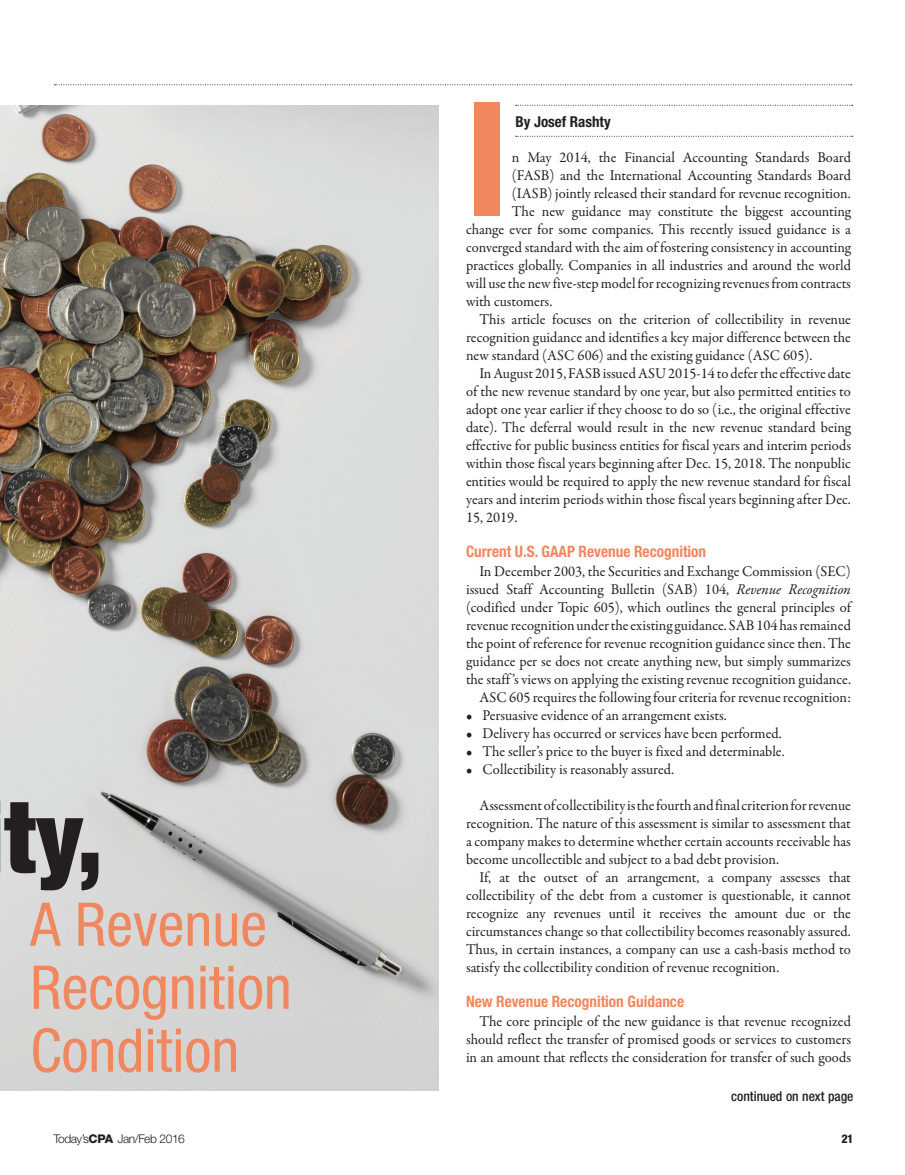
<style>
.page{position:relative;width:905px;height:1175px;background:#fff}
.page>*{position:absolute;margin:0;border:0;box-sizing:border-box;transform-origin:0 0}
.t1{font:800 condensed 158.85px "Helvetica Neue LT Std";color:#f1875f}
.t2{font:900 condensed 100.65px "Helvetica Neue LT Std";color:#231f20}
.Headlines{font:condensed 60.3px/63px "Helvetica Neue LT Std";color:#f1875f}
.Subheader_Feature_1{font:700 condensed 15.75px "Helvetica Neue LT Std";color:#f1875f}
.TCPA_BodyCopy{font:15px/18px "Garamond Premr Pro";color:#231f20;text-align:justify}
.By_Line{font:700 condensed 15px "Helvetica Neue LT Std";color:#231f20}
.t3{font:500 condensed 13.5px "Helvetica Neue LT Std";color:#231f20}
.t4{font:300 12px "Helvetica Neue LT Std";letter-spacing:-.04em;color:#231f20}
.t5{font:800 condensed 12px "Helvetica Neue LT Std";color:#231f20}
.s1{font-style:italic}
.s2{font-weight:800}
</style>
<div class="page">
<img style="left:0;top:105px;width:439px;height:985px">
<svg style="left:516px;top:105px;width:336px;height:1px"></svg>
<svg style="left:516px;top:136px;width:336px;height:1px"></svg>
<svg style="left:54px;top:84px;width:797px;height:1px"></svg>
<h2 class="t2" style="left:4px;top:774px;width:100px">ty,</h2>
<p class="Headlines" style="left:30px;top:892px;width:263px">A Revenue<br>Recognition<br>Condition</p>
<p class="t1" style="left:466px;top:61px;width:44px">I</p>
<p class="By_Line" style="left:515px;top:112px;width:97px">By Josef Rashty</p>
<p class="TCPA_BodyCopy" style="left:512px;top:149px;width:340px">n May 2014, the Financial Accounting Standards Board</p>
<p class="TCPA_BodyCopy" style="left:512px;top:167px;width:340px">(FASB) and the International Accounting Standards Board</p>
<p class="TCPA_BodyCopy" style="left:512px;top:185px;width:340px">(IASB) jointly released their standard for revenue recognition.</p>
<p class="TCPA_BodyCopy" style="left:512px;top:203px;width:340px">The new guidance may constitute the biggest accounting</p>
<p class="TCPA_BodyCopy" style="left:466px;top:221px;width:386px">change ever for some companies. This recently issued guidance is a</p>
<p class="TCPA_BodyCopy" style="left:466px;top:239px;width:386px">converged standard with the aim of fostering consistency in accounting</p>
<p class="TCPA_BodyCopy" style="left:466px;top:257px;width:386px">practices globally. Companies in all industries and around the world</p>
<p class="TCPA_BodyCopy" style="left:466px;top:275px;width:386px">will use the new five-step model for recognizing revenues from contracts</p>
<p class="TCPA_BodyCopy" style="left:466px;top:293px;width:88px">with customers.</p>
<p class="TCPA_BodyCopy" style="left:466px;top:311px;width:386px;text-indent:14px">This article focuses on the criterion of collectibility in revenue recognition guidance and identifies a key major difference between the new standard (ASC 606) and the existing guidance (ASC 605).</p>
<p class="TCPA_BodyCopy" style="left:466px;top:365px;width:386px;text-indent:14px">In August 2015, FASB issued ASU 2015-14 to defer the effective date of the new revenue standard by one year, but also permitted entities to adopt one year earlier if they choose to do so (i.e., the original effective date). The deferral would result in the new revenue standard being effective for public business entities for fiscal years and interim periods within those fiscal years beginning after Dec. 15, 2018. The nonpublic entities would be required to apply the new revenue standard for fiscal years and interim periods within those fiscal years beginning after Dec.<br>15, 2019.</p>
<p class="Subheader_Feature_1" style="left:466px;top:541px;width:242px">Current U.S. GAAP Revenue Recognition</p>
<p class="TCPA_BodyCopy" style="left:466px;top:563px;width:386px;text-indent:14px">In December 2003, the Securities and Exchange Commission (SEC) issued Staff Accounting Bulletin (SAB) 104, <span class="s1">Revenue Recognition </span>(codified under Topic 605), which outlines the general principles of revenue recognition under the existing guidance. SAB 104 has remained the point of reference for revenue recognition guidance since then. The guidance per se does not create anything new, but simply summarizes the staff ’s views on applying the existing revenue recognition guidance.</p>
<p class="TCPA_BodyCopy" style="left:479px;top:689px;width:373px">ASC 605 requires the following four criteria for revenue recognition:</p>
<p class="TCPA_BodyCopy" style="left:466px;top:707px;width:262px">• Persuasive evidence of an arrangement exists.</p>
<p class="TCPA_BodyCopy" style="left:466px;top:725px;width:317px">• Delivery has occurred or services have been performed.</p>
<p class="TCPA_BodyCopy" style="left:466px;top:743px;width:320px">• The seller’s price to the buyer is fixed and determinable.</p>
<p class="TCPA_BodyCopy" style="left:466px;top:761px;width:210px">• Collectibility is reasonably assured.</p>
<p class="TCPA_BodyCopy" style="left:466px;top:797px;width:386px;text-indent:14px">Assessment of collectibility is the fourth and final criterion for revenue recognition. The nature of this assessment is similar to assessment that a company makes to determine whether certain accounts receivable has become uncollectible and subject to a bad debt provision.</p>
<p class="TCPA_BodyCopy" style="left:466px;top:869px;width:386px;text-indent:14px">If, at the outset of an arrangement, a company assesses that collectibility of the debt from a customer is questionable, it cannot recognize any revenues until it receives the amount due or the circumstances change so that collectibility becomes reasonably assured.<br>Thus, in certain instances, a company can use a cash-basis method to satisfy the collectibility condition of revenue recognition.</p>
<p class="Subheader_Feature_1" style="left:466px;top:991px;width:220px">New Revenue Recognition Guidance</p>
<p class="TCPA_BodyCopy" style="left:466px;top:1013px;width:386px;text-indent:14px">The core principle of the new guidance is that revenue recognized should reflect the transfer of promised goods or services to customers in an amount that reflects the consideration for transfer of such goods</p>
<p class="t3" style="left:731px;top:1088px;width:124px">continued on next page</p>
<p class="t4" style="left:53px;top:1131px;width:133px">Today’s<span class="s2">CPA</span> Jan/Feb 2016</p>
<p class="t5" style="left:841px;top:1131px;width:13px">21</p>
</div>
